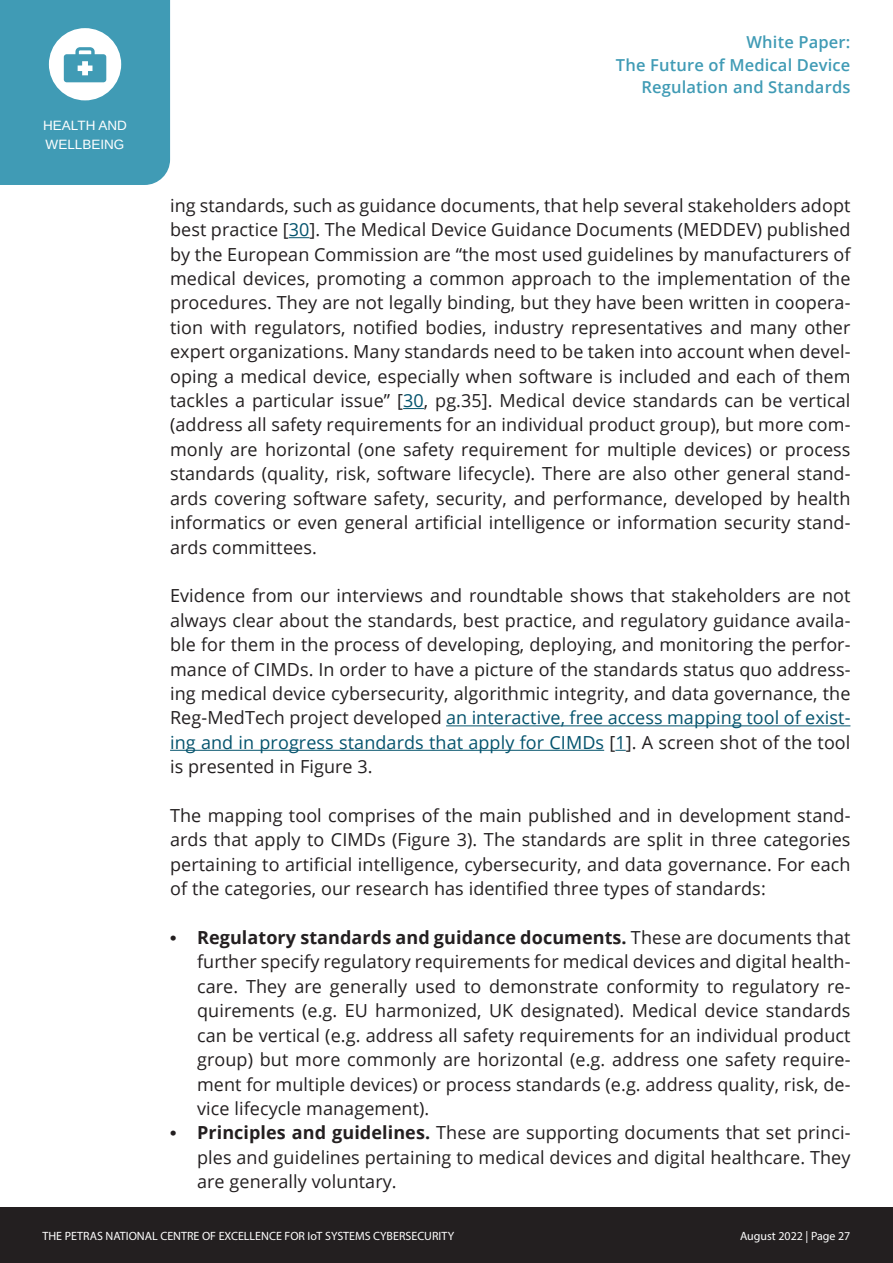
<style>
.page{position:relative;width:893px;height:1263px;background:#fff}
.page>*{position:absolute;margin:0;border:0;box-sizing:border-box;transform-origin:0 0}
.Title_1{font:18px/24.5px "Open Sans";letter-spacing:.005em;color:#231f20;text-align:justify}
.t1{font:600 16.5px/22.5px "Open Sans";letter-spacing:.01em;color:#409bb5;text-align:right}
.t2{font:13.5px/19.5px "Arimo";color:#fff}
.t3{font:12px "Myriad Pro";color:#fff}
.s1{color:#04536d}
.s2{font-family:"Arimo";font-weight:700}
.s3{font-weight:700}
</style>
<div class="page">
<div style="left:0;top:1207px;width:893px;height:56px;background:#231f20"></div>
<svg style="left:0;top:0;width:170px;height:185px;background:#52a4bc"></svg>
<svg style="left:289px;top:237px;width:20px;height:1px"></svg>
<svg style="left:403px;top:408px;width:21px;height:1px"></svg>
<hr style="left:446px;top:726px;width:404px;height:1px;background:#04536d">
<hr style="left:170px;top:750px;width:434px;height:1px;background:#04536d">
<p class="t2" style="left:43px;top:116px;width:85px">HEALTH AND<br>WELLBEING</p>
<p class="t1" style="left:616px;top:31px;width:236px">White Paper:<br>The Future of Medical Device<br>Regulation and Standards</p>
<p class="Title_1" style="left:170px;top:193px;width:682px">ing standards, such as guidance documents, that help several stakeholders adopt best practice [<span class="s1">30</span>]. The Medical Device Guidance Documents (MEDDEV) published by the European Commission are “the most used guidelines by manufacturers of medical devices, promoting a common approach to the implementation of the procedures. They are not legally binding, but they have been written in coopera&shy;tion with regulators, notified bodies, industry representatives and many other expert organizations. Many standards need to be taken into account when devel&shy;oping a medical device, especially when software is included and each of them tackles a particular issue” [<span class="s1">30</span>, pg.35]. Medical device standards can be vertical (address all safety requirements for an individual product group), but more com&shy;monly are horizontal (one safety requirement for multiple devices) or process standards (quality, risk, software lifecycle). There are also other general stand&shy;ards covering software safety, security, and performance, developed by health informatics or even general artificial intelligence or information security stand&shy;ards committees.</p>
<p class="Title_1" style="left:170px;top:583px;width:682px">Evidence from our interviews and roundtable shows that stakeholders are not always clear about the standards, best practice, and regulatory guidance availa&shy;ble for them in the process of developing, deploying, and monitoring the perfor&shy;mance of CIMDs. In order to have a picture of the standards status quo address&shy;ing medical device cybersecurity, algorithmic integrity, and data governance, the Reg-MedTech project developed <span class="s1">an interactive, free access mapping tool of exist&shy;ing and in progress standards that apply for CIMDs</span> [<span class="s1">1</span>]. A screen shot of the tool is presented in Figure 3.</p>
<p class="Title_1" style="left:170px;top:803px;width:682px">The mapping tool comprises of the main published and in development stand&shy;ards that apply to CIMDs (Figure 3). The standards are split in three categories pertaining to artificial intelligence, cybersecurity, and data governance. For each of the categories, our research has identified three types of standards:</p>
<p class="Title_1" style="left:197px;top:925px;width:655px;text-indent:-27px"><span class="s2">•</span> <span class="s3">Regulatory standards and guidance documents.</span> These are documents that further specify regulatory requirements for medical devices and digital health&shy;care. They are generally used to demonstrate conformity to regulatory re&shy;quirements (e.g. EU harmonized, UK designated). Medical device standards can be vertical (e.g. address all safety requirements for an individual product group) but more commonly are horizontal (e.g. address one safety require&shy;ment for multiple devices) or process standards (e.g. address quality, risk, de&shy;vice lifecycle management).</p>
<p class="Title_1" style="left:197px;top:1120px;width:655px;text-indent:-27px"><span class="s2">•</span> <span class="s3">Principles and guidelines.</span> These are supporting documents that set princi&shy;ples and guidelines pertaining to medical devices and digital healthcare. They are generally voluntary.</p>
<p class="t3" style="left:43px;top:1229px;width:413px">THE PETRAS NATIONAL CENTRE OF EXCELLENCE FOR IoT SYSTEMS CYBERSECURITY</p>
<p class="t3" style="left:740px;top:1228px;width:112px">August 2022 | Page 27</p>
</div>
